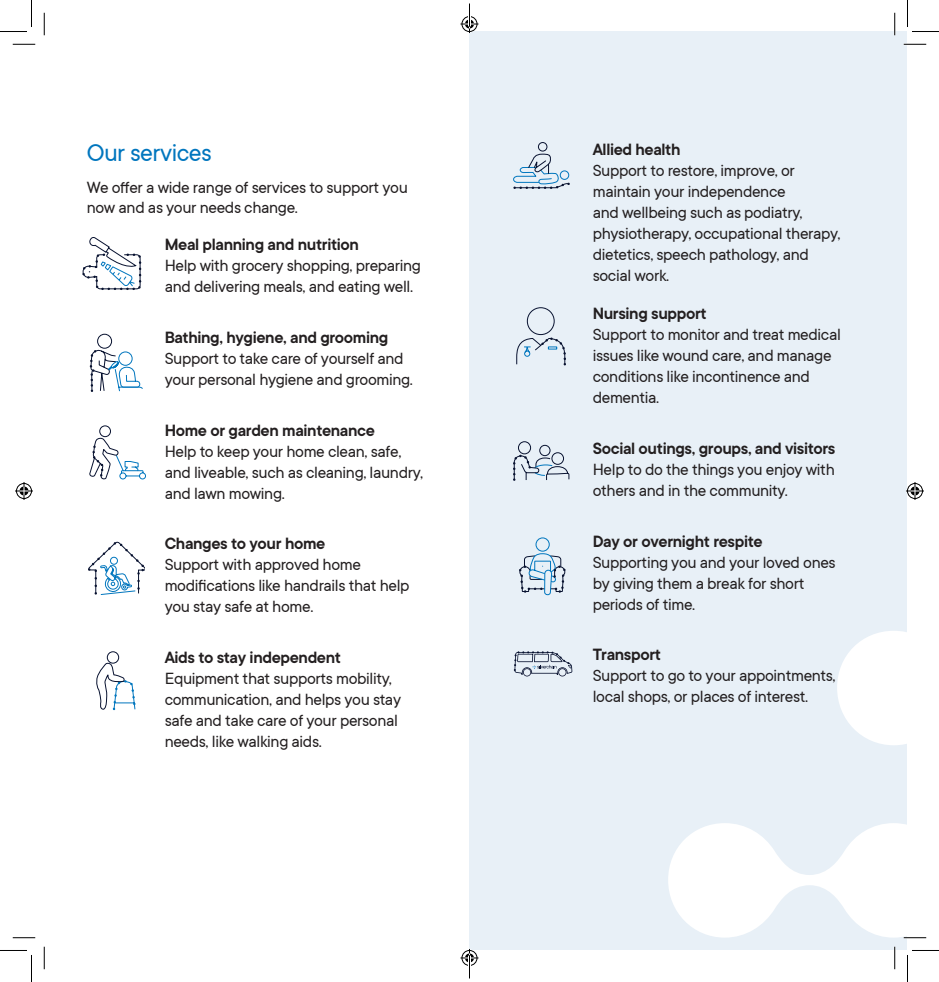
<style>
.page{position:relative;width:939px;height:982px;background:#fff}
.page>*{position:absolute;margin:0;border:0;box-sizing:border-box;transform-origin:0 0}
.Heading_1___Blue{font:27px "TT Commons";letter-spacing:-.02em;color:#0076be}
.Bullets_heading{font:18px/21px "TT Commons";letter-spacing:-.02em;color:#231f20}
.Bullets_heading-2{font:600 18px "TT Commons";letter-spacing:-.02em;color:#231f20}
.Paragraph_Style_8{font:18px/19.5px "TT Commons";letter-spacing:-.02em;color:#231f20}
.s1{font-weight:600}
</style>
<div class="page">
<div style="left:469px;top:31px;width:438px;height:919px;background:#e8f0f7"></div>
<svg style="left:837px;top:631px;width:70px;height:114px"></svg>
<svg style="left:82px;top:237px;width:59px;height:53px"></svg>
<svg style="left:90px;top:334px;width:53px;height:58px"></svg>
<svg style="left:89px;top:425px;width:57px;height:54px"></svg>
<svg style="left:513px;top:441px;width:56px;height:40px"></svg>
<svg style="left:514px;top:651px;width:58px;height:25px"></svg>
<svg style="left:519px;top:537px;width:47px;height:58px"></svg>
<svg style="left:513px;top:142px;width:57px;height:47px"></svg>
<svg style="left:88px;top:541px;width:57px;height:54px"></svg>
<svg style="left:516px;top:307px;width:50px;height:58px"></svg>
<div style="left:107px;top:651px;width:12px;height:12px;border:1px solid #081230;border-radius:50%"></div>
<svg style="left:96px;top:661px;width:40px;height:49px"></svg>
<hr style="left:904px;top:43px;width:22px;height:2px;background:#fff">
<hr style="left:894px;top:13px;width:2px;height:22px;background:#fff">
<hr style="left:894px;top:946px;width:2px;height:23px;background:#fff">
<svg style="left:13px;top:44px;width:22px;height:1px"></svg>
<svg style="left:904px;top:44px;width:22px;height:1px"></svg>
<svg style="left:13px;top:937px;width:22px;height:1px"></svg>
<svg style="left:668px;top:823px;width:258px;height:115px"></svg>
<svg style="left:44px;top:13px;width:1px;height:22px"></svg>
<svg style="left:44px;top:946px;width:1px;height:23px"></svg>
<svg style="left:894px;top:13px;width:1px;height:22px"></svg>
<svg style="left:894px;top:946px;width:1px;height:23px"></svg>
<svg style="left:0;top:0;width:32px;height:32px"></svg>
<svg style="left:0;top:950px;width:32px;height:31px"></svg>
<svg style="left:907px;top:0;width:32px;height:32px"></svg>
<svg style="left:907px;top:950px;width:32px;height:31px"></svg>
<svg style="left:15px;top:482px;width:18px;height:18px"></svg>
<svg style="left:906px;top:482px;width:18px;height:18px"></svg>
<svg style="left:460px;top:4px;width:18px;height:29px"></svg>
<svg style="left:460px;top:949px;width:18px;height:29px"></svg>
<p class="Heading_1___Blue" style="left:87px;top:138px;width:127px">Our services</p>
<p class="Paragraph_Style_8" style="left:87px;top:178px;width:323px">We offer a wide range of services to support you now and as your needs change.</p>
<p class="Bullets_heading-2" style="left:165px;top:234px;width:196px">Meal planning and nutrition</p>
<p class="Bullets_heading" style="left:165px;top:255px;width:258px">Help with grocery shopping, preparing and delivering meals, and eating well.</p>
<p class="Bullets_heading-2" style="left:165px;top:327px;width:225px">Bathing, hygiene, and grooming</p>
<p class="Bullets_heading" style="left:165px;top:348px;width:250px">Support to take care of yourself and your personal hygiene and grooming.</p>
<p class="Bullets_heading-2" style="left:165px;top:420px;width:212px">Home or garden maintenance</p>
<p class="Bullets_heading" style="left:165px;top:440px;width:260px">Help to keep your home clean, safe, and liveable, such as cleaning, laundry, and lawn mowing.</p>
<p class="Bullets_heading-2" style="left:165px;top:534px;width:162px">Changes to your home</p>
<p class="Bullets_heading" style="left:165px;top:554px;width:246px">Support with approved home modifications like handrails that help you stay safe at home.</p>
<p class="Bullets_heading-2" style="left:165px;top:647px;width:178px">Aids to stay independent</p>
<p class="Bullets_heading" style="left:165px;top:668px;width:238px">Equipment that supports mobility, communication, and helps you stay safe and take care of your personal needs, like walking aids.</p>
<p class="Bullets_heading" style="left:593px;top:139px;width:249px"><span class="s1">Allied health<br></span>Support to restore, improve, or maintain your independence<br>and wellbeing such as podiatry, physiotherapy, occupational therapy, dietetics, speech pathology, and social work.</p>
<p class="Bullets_heading-2" style="left:593px;top:303px;width:116px">Nursing support</p>
<p class="Bullets_heading" style="left:593px;top:324px;width:250px">Support to monitor and treat medical issues like wound care, and manage conditions like incontinence and dementia.</p>
<p class="Bullets_heading-2" style="left:593px;top:438px;width:244px">Social outings, groups, and visitors</p>
<p class="Bullets_heading" style="left:593px;top:459px;width:244px">Help to do the things you enjoy with others and in the community.</p>
<p class="Bullets_heading-2" style="left:593px;top:531px;width:171px">Day or overnight respite</p>
<p class="Bullets_heading" style="left:593px;top:551px;width:244px">Supporting you and your loved ones by giving them a break for short periods of time.</p>
<p class="Bullets_heading-2" style="left:593px;top:644px;width:70px">Transport</p>
<p class="Bullets_heading" style="left:593px;top:665px;width:244px">Support to go to your appointments, local shops, or places of interest.</p>
</div>
